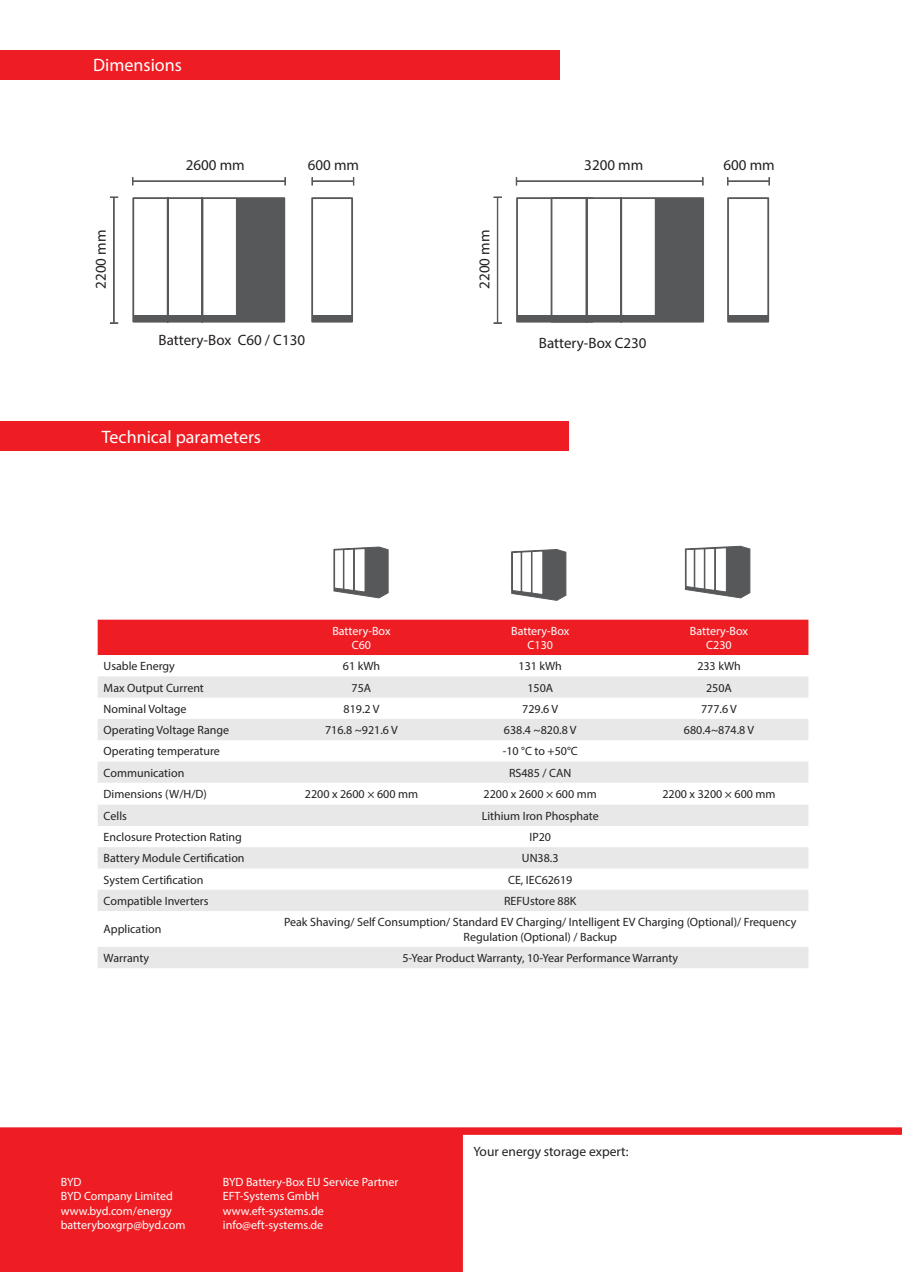
<style>
.page{position:relative;width:902px;height:1272px;background:#fff}
.page>*{position:absolute;margin:0;border:0;box-sizing:border-box;transform-origin:0 0}
.t1{font:18px "Myriad Pro";color:#fff}
.t2{font:15px "Myriad Pro";color:#231f20}
.t3{font:13.5px "Myriad Pro";color:#231f20}
.t4{font:12px/14.4px "Myriad Pro";color:#231f20;text-align:center}
.t5{font:12px "Myriad Pro";color:#fff}
</style>
<div class="page">
<div style="left:0;top:50px;width:559px;height:29px;background:#ee1d23"></div>
<div style="left:0;top:421px;width:568px;height:30px;background:#ee1d23"></div>
<svg style="left:0;top:1127px;width:901px;height:144px;fill:#ee1d23"></svg>
<div style="left:98px;top:619px;width:710px;height:36px;background:#ee1d23"></div>
<svg style="left:98px;top:676px;width:710px;height:292px;fill:#efefef"></svg>
<div style="left:133px;top:180px;width:152px;height:2px;border:1px solid #57585a"></div>
<svg style="left:284px;top:177px;width:2px;height:8px"></svg>
<div style="left:312px;top:180px;width:41px;height:2px;border:1px solid #57585a"></div>
<svg style="left:311px;top:177px;width:2px;height:8px"></svg>
<hr style="left:114px;top:198px;width:1px;height:125px;background:#57585a">
<div style="left:113px;top:197px;width:1px;height:126px;border:1px solid #57585a"></div>
<svg style="left:109px;top:322px;width:9px;height:2px"></svg>
<div style="left:516px;top:180px;width:186px;height:2px;border:1px solid #57585a"></div>
<div style="left:727px;top:180px;width:42px;height:2px;border:1px solid #57585a"></div>
<svg style="left:768px;top:177px;width:2px;height:8px"></svg>
<div style="left:497px;top:197px;width:1px;height:126px;border:1px solid #57585a"></div>
<svg style="left:493px;top:322px;width:9px;height:2px"></svg>
<svg style="left:132px;top:197px;width:106px;height:126px"></svg>
<div style="left:236px;top:197px;width:49px;height:125px;background:#57585a"></div>
<div style="left:133px;top:315px;width:151px;height:7px;background:#57585a"></div>
<div style="left:727px;top:197px;width:42px;height:125px;border:2px solid #57585a"></div>
<div style="left:728px;top:315px;width:40px;height:7px;background:#57585a"></div>
<svg style="left:511px;top:549px;width:55px;height:52px"></svg>
<svg style="left:333px;top:546px;width:56px;height:52px"></svg>
<svg style="left:516px;top:197px;width:141px;height:126px"></svg>
<div style="left:655px;top:197px;width:49px;height:125px;background:#57585a"></div>
<div style="left:517px;top:315px;width:186px;height:7px;background:#57585a"></div>
<div style="left:550px;top:197px;width:43px;height:125px;border:2px solid #57585a"></div>
<div style="left:311px;top:197px;width:42px;height:125px;border:2px solid #57585a"></div>
<div style="left:312px;top:315px;width:40px;height:7px;background:#57585a"></div>
<svg style="left:684px;top:545px;width:66px;height:53px"></svg>
<div style="left:693px;top:548px;width:2px;height:41px;border:1px solid #57585a"></div>
<p class="t1" style="left:93px;top:54px;width:90px">Dimensions</p>
<p class="t2" style="left:91px;top:289px;width:60px;rotate:-90deg">2200 mm</p>
<p class="t2" style="left:186px;top:155px;width:60px">2600 mm</p>
<p class="t2" style="left:308px;top:156px;width:53px">600 mm</p>
<p class="t2" style="left:158px;top:331px;width:148px">Battery-Box C60 / C130</p>
<p class="t1" style="left:102px;top:425px;width:161px">Technical parameters</p>
<p class="t5" style="left:332px;top:623px;width:60px">Battery-Box</p>
<p class="t5" style="left:352px;top:637px;width:21px">C60</p>
<p class="t2" style="left:475px;top:289px;width:60px;rotate:-90deg">2200 mm</p>
<p class="t2" style="left:584px;top:155px;width:60px">3200 mm</p>
<p class="t2" style="left:723px;top:156px;width:53px">600 mm</p>
<p class="t2" style="left:539px;top:333px;width:109px">Battery-Box C230</p>
<p class="t5" style="left:511px;top:623px;width:60px">Battery-Box</p>
<p class="t5" style="left:527px;top:637px;width:27px">C130</p>
<p class="t5" style="left:690px;top:623px;width:60px">Battery-Box</p>
<p class="t5" style="left:706px;top:637px;width:27px">C230</p>
<p class="t4" style="left:104px;top:658px;width:73px">Usable Energy</p>
<p class="t4" style="left:343px;top:658px;width:39px">61 kWh</p>
<p class="t4" style="left:518px;top:658px;width:45px">131 kWh</p>
<p class="t4" style="left:697px;top:658px;width:45px">233 kWh</p>
<p class="t4" style="left:104px;top:680px;width:102px">Max Output Current</p>
<p class="t4" style="left:351px;top:680px;width:21px">75A</p>
<p class="t4" style="left:527px;top:680px;width:27px">150A</p>
<p class="t4" style="left:706px;top:680px;width:27px">250A</p>
<p class="t4" style="left:104px;top:701px;width:84px">Nominal Voltage</p>
<p class="t4" style="left:343px;top:701px;width:37px">819.2 V</p>
<p class="t4" style="left:522px;top:701px;width:37px">729.6 V</p>
<p class="t4" style="left:701px;top:701px;width:37px">777.6 V</p>
<p class="t4" style="left:104px;top:722px;width:127px">Operating Voltage Range</p>
<p class="t4" style="left:325px;top:722px;width:74px">716.8 ~921.6 V</p>
<p class="t4" style="left:504px;top:722px;width:74px">638.4 ~820.8 V</p>
<p class="t4" style="left:684px;top:722px;width:72px">680.4~874.8 V</p>
<p class="t4" style="left:104px;top:744px;width:118px">Operating temperature</p>
<p class="t4" style="left:502px;top:744px;width:77px">-10 °C to +50°C</p>
<p class="t4" style="left:104px;top:765px;width:82px">Communication</p>
<p class="t4" style="left:509px;top:765px;width:64px">RS485 / CAN</p>
<p class="t4" style="left:104px;top:786px;width:105px">Dimensions (W/H/D)</p>
<p class="t4" style="left:305px;top:786px;width:115px">2200 x 2600 × 600 mm</p>
<p class="t4" style="left:483px;top:786px;width:115px">2200 x 2600 × 600 mm</p>
<p class="t4" style="left:662px;top:786px;width:115px">2200 x 3200 × 600 mm</p>
<p class="t4" style="left:104px;top:808px;width:25px">Cells</p>
<p class="t4" style="left:481px;top:808px;width:119px">Lithium Iron Phosphate</p>
<p class="t4" style="left:104px;top:829px;width:140px">Enclosure Protection Rating</p>
<p class="t4" style="left:529px;top:829px;width:23px">IP20</p>
<p class="t4" style="left:104px;top:850px;width:142px">Battery Module Certification</p>
<p class="t4" style="left:522px;top:850px;width:38px">UN38.3</p>
<p class="t4" style="left:104px;top:872px;width:101px">System Certification</p>
<p class="t4" style="left:508px;top:872px;width:66px">CE, IEC62619</p>
<p class="t4" style="left:104px;top:893px;width:106px">Compatible Inverters</p>
<p class="t4" style="left:504px;top:893px;width:74px">REFUstore 88K</p>
<p class="t4" style="left:104px;top:922px;width:59px">Application</p>
<p class="t4" style="left:284px;top:914px;width:514px">Peak Shaving/ Self Consumption/ Standard EV Charging/ Intelligent EV Charging (Optional)/ Frequency<br>Regulation (Optional) / Backup</p>
<p class="t4" style="left:104px;top:950px;width:47px">Warranty</p>
<p class="t4" style="left:402px;top:950px;width:277px">5-Year Product Warranty, 10-Year Performance Warranty</p>
<p class="t5" style="left:61px;top:1174px;width:22px">BYD</p>
<p class="t5" style="left:223px;top:1174px;width:177px">BYD Battery-Box EU Service Partner</p>
<p class="t5" style="left:61px;top:1188px;width:113px">BYD Company Limited</p>
<p class="t5" style="left:223px;top:1188px;width:98px">EFT-Systems GmbH</p>
<p class="t5" style="left:61px;top:1203px;width:113px">www.byd.com/energy</p>
<p class="t5" style="left:223px;top:1203px;width:102px">www.eft-systems.de</p>
<p class="t5" style="left:61px;top:1217px;width:126px">batteryboxgrp@byd.com</p>
<p class="t5" style="left:223px;top:1217px;width:102px">info@eft-systems.de</p>
<p class="t3" style="left:473px;top:1142px;width:157px">Your energy storage expert:</p>
</div>
